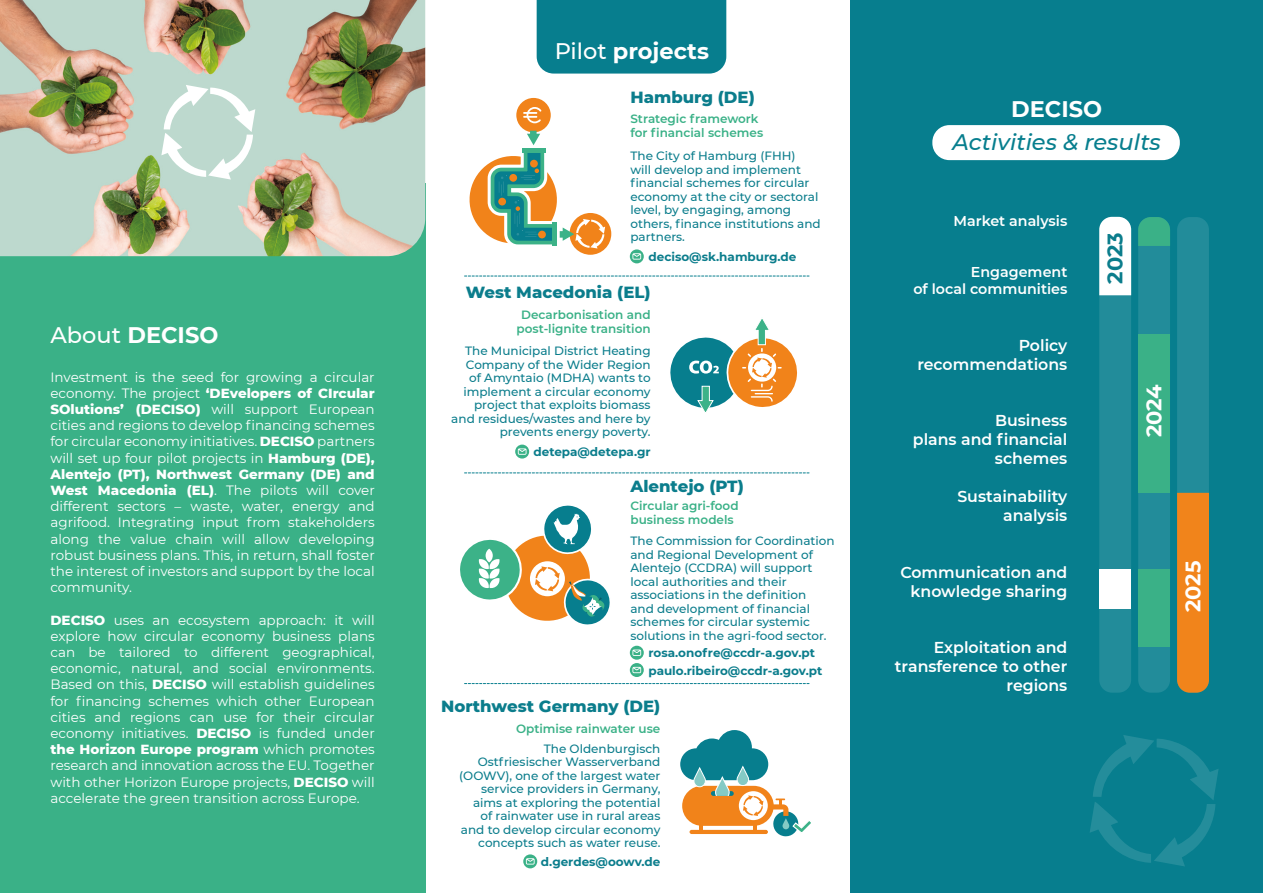
<style>
.page{position:relative;width:1263px;height:893px;background:#fff}
.page>*{position:absolute;margin:0;border:0;box-sizing:border-box;transform-origin:0 0}
.t1{font:700 22.5px "Montserrat";color:#fff}
.t2{font:italic 500 22.5px "Montserrat";color:#077e8e}
.t3{font:700 21px "Montserrat";letter-spacing:-.005em;color:#fff}
.t4{font:700 21px "Montserrat";color:#0b7d8c}
.t5{font:800 16.5px "Montserrat";color:#0b7d8c}
.t6{font:600 15.75px/18.9px "Montserrat";color:#fff;text-align:right}
.t7{font:600 14.25px "Montserrat";color:#fff}
.t8{font:13.5px/16.2px "Montserrat";color:#fff;text-align:justify}
.t9{font:500 12px/13.5px "Montserrat";color:#0b7d8c}
.t10{font:600 12px "Montserrat";color:#3ab187}
.t11{font:700 12px "Montserrat";color:#0b7d8c}
.s1{font-weight:500}
.s2{font-weight:800}
</style>
<div class="page">
<div style="left:850px;top:0;width:413px;height:893px;background:#077e8e"></div>
<svg style="left:1090px;top:735px;width:128px;height:131px"></svg>
<div style="left:1099px;top:217px;width:32px;height:476px;background:#228c9a;border-radius:13px"></div>
<div style="left:1138px;top:217px;width:32px;height:476px;background:#228c9a;border-radius:13px"></div>
<div style="left:1177px;top:217px;width:32px;height:476px;background:#228c9a;border-radius:13px"></div>
<div style="left:1099px;top:217px;width:32px;height:78px;background:#fff"></div>
<svg style="left:1138px;top:217px;width:32px;height:29px"></svg>
<div style="left:1099px;top:569px;width:32px;height:39px;background:#fff"></div>
<div style="left:1138px;top:334px;width:32px;height:159px;background:#3ab187"></div>
<div style="left:1138px;top:569px;width:32px;height:78px;background:#3ab187"></div>
<div style="left:1177px;top:493px;width:32px;height:200px;background:#f1841b"></div>
<div style="left:0;top:184px;width:425px;height:709px;background:#3ab187"></div>
<img style="left:0;top:0;width:425px;height:256px">
<svg style="left:161px;top:85px;width:94px;height:95px"></svg>
<svg style="left:680px;top:730px;width:131px;height:107px"></svg>
<svg style="left:460px;top:505px;width:150px;height:120px"></svg>
<div style="left:516px;top:98px;width:35px;height:34px;background:#f1831a;border-radius:50%"></div>
<svg style="left:523px;top:107px;width:18px;height:16px"></svg>
<div style="left:569px;top:213px;width:42px;height:42px;background:#f1831a;border-radius:50%"></div>
<svg style="left:527px;top:131px;width:13px;height:14px"></svg>
<div style="left:522px;top:148px;width:24px;height:5px;background:#3cb288"></div>
<svg style="left:469px;top:153px;width:136px;height:95px"></svg>
<svg style="left:670px;top:319px;width:127px;height:93px"></svg>
<svg style="left:464px;top:276px;width:345px;height:1px"></svg>
<svg style="left:464px;top:472px;width:345px;height:1px"></svg>
<svg style="left:464px;top:683px;width:345px;height:1px"></svg>
<div style="left:932px;top:125px;width:248px;height:35px;background:#fff;border-radius:17px"></div>
<div style="left:537px;top:0;width:189px;height:74px;background:#077e8e"></div>
<svg style="left:630px;top:249px;width:14px;height:14px"></svg>
<svg style="left:632px;top:253px;width:9px;height:7px"></svg>
<div style="left:630px;top:646px;width:14px;height:14px;background:#3ab187;border-radius:50%"></div>
<svg style="left:632px;top:649px;width:9px;height:7px"></svg>
<svg style="left:630px;top:663px;width:14px;height:14px"></svg>
<svg style="left:632px;top:667px;width:9px;height:6px"></svg>
<svg style="left:515px;top:445px;width:14px;height:14px"></svg>
<svg style="left:518px;top:448px;width:8px;height:7px"></svg>
<svg style="left:523px;top:854px;width:14px;height:14px"></svg>
<svg style="left:526px;top:858px;width:9px;height:6px"></svg>
<p class="t1" style="left:50px;top:319px;width:169px"><span class="s1">About</span> DECISO</p>
<p class="t8" style="left:50px;top:368px;width:326px">Investment is the seed for growing a circular economy. The project <span class="s2">‘DEvelopers of CIrcular SOlutions’ (DECISO)</span> will support European cities and regions to develop financing schemes for circular economy initiatives. <span class="s2">DECISO</span> partners will set up four pilot projects in <span class="s2">Hamburg (DE), Alentejo (PT), Northwest Germany (DE) and West Macedonia (EL)</span>. The pilots will cover different sectors – waste, water, energy and agrifood. Integrating input from stakeholders along the value chain will allow developing robust business plans. This, in return, shall foster the interest of investors and support by the local community.</p>
<p class="t8" style="left:50px;top:611px;width:326px"><span class="s2">DECISO</span> uses an ecosystem approach: it will explore how circular economy business plans can be tailored to different geographical, economic, natural, and social environments.<br>Based on this, <span class="s2">DECISO</span> will establish guidelines for financing schemes which other European cities and regions can use for their circular economy initiatives. <span class="s2">DECISO</span> is funded under <span class="s2">the Horizon Europe program</span> which promotes research and innovation across the EU. Together with other Horizon Europe projects, <span class="s2">DECISO</span> will accelerate the green transition across Europe.</p>
<p class="t1" style="left:555px;top:35px;width:156px"><span class="s1">Pilot</span> projects</p>
<p class="t5" style="left:630px;top:85px;width:126px">Hamburg (DE)</p>
<p class="t10" style="left:630px;top:110px;width:130px">Strategic framework</p>
<p class="t10" style="left:630px;top:125px;width:134px">for financial schemes</p>
<p class="t9" style="left:630px;top:149px;width:192px">The City of Hamburg (FHH)<br>will develop and implement financial schemes for circular economy at the city or sectoral level, by engaging, among others, finance institutions and partners.</p>
<p class="t11" style="left:648px;top:248px;width:149px">deciso@sk.hamburg.de</p>
<p class="t5" style="left:466px;top:280px;width:186px">West Macedonia (EL)</p>
<p class="t10" style="left:521px;top:306px;width:131px">Decarbonisation and</p>
<p class="t10" style="left:517px;top:320px;width:136px">post-lignite transition</p>
<p class="t9" style="left:451px;top:344px;width:201px;text-align:right">The Municipal District Heating<br>Company of the Wider Region of Amyntaio (MDHA) wants to implement a circular economy project that exploits biomass and residues/wastes and here by prevents energy poverty.</p>
<p class="t11" style="left:533px;top:443px;width:119px">detepa@detepa.gr</p>
<p class="t5" style="left:630px;top:474px;width:115px">Alentejo (PT)</p>
<p class="t10" style="left:630px;top:497px;width:110px">Circular agri-food</p>
<p class="t10" style="left:630px;top:511px;width:105px">business models</p>
<p class="t9" style="left:630px;top:534px;width:206px">The Commission for Coordination and Regional Development of<br>Alentejo (CCDRA) will support local authorities and their associations in the definition<br>and development of financial schemes for circular systemic solutions in the agri-food sector.</p>
<p class="t11" style="left:648px;top:644px;width:168px">rosa.onofre@ccdr-a.gov.pt</p>
<p class="t11" style="left:648px;top:662px;width:175px">paulo.ribeiro@ccdr-a.gov.pt</p>
<p class="t5" style="left:441px;top:694px;width:221px">Northwest Germany (DE)</p>
<p class="t10" style="left:516px;top:720px;width:146px">Optimise rainwater use</p>
<p class="t9" style="left:459px;top:741px;width:203px;text-align:right">The Oldenburgisch<br>Ostfriesischer Wasserverband (OOWV), one of the largest water service providers in Germany, aims at exploring the potential of rainwater use in rural areas and to develop circular economy concepts such as water reuse.</p>
<p class="t11" style="left:541px;top:853px;width:121px">d.gerdes@oowv.de</p>
<p class="t1" style="left:1011px;top:93px;width:92px">DECISO</p>
<p class="t2" style="left:952px;top:126px;width:210px">Activities &amp; results</p>
<p class="t7" style="left:953px;top:211px;width:115px">Market analysis</p>
<p class="t7" style="left:971px;top:262px;width:98px">Engagement</p>
<p class="t7" style="left:913px;top:279px;width:155px">of local communities</p>
<p class="t6" style="left:1019px;top:335px;width:50px">Policy</p>
<p class="t6" style="left:917px;top:354px;width:152px">recommendations</p>
<p class="t6" style="left:995px;top:411px;width:74px">Business</p>
<p class="t6" style="left:913px;top:430px;width:156px">plans and financial</p>
<p class="t6" style="left:995px;top:448px;width:74px">schemes</p>
<p class="t6" style="left:957px;top:486px;width:111px">Sustainability</p>
<p class="t6" style="left:1003px;top:505px;width:66px">analysis</p>
<p class="t6" style="left:900px;top:562px;width:169px">Communication and</p>
<p class="t6" style="left:910px;top:581px;width:158px">knowledge sharing</p>
<p class="t6" style="left:895px;top:637px;width:174px">Exploitation and transference to other regions</p>
<p class="t4" style="left:1100px;top:284px;width:53px;rotate:-90deg">2023</p>
<p class="t3" style="left:1139px;top:437px;width:55px;rotate:-90deg">2024</p>
<p class="t3" style="left:1178px;top:612px;width:53px;rotate:-90deg">2025</p>
</div>
